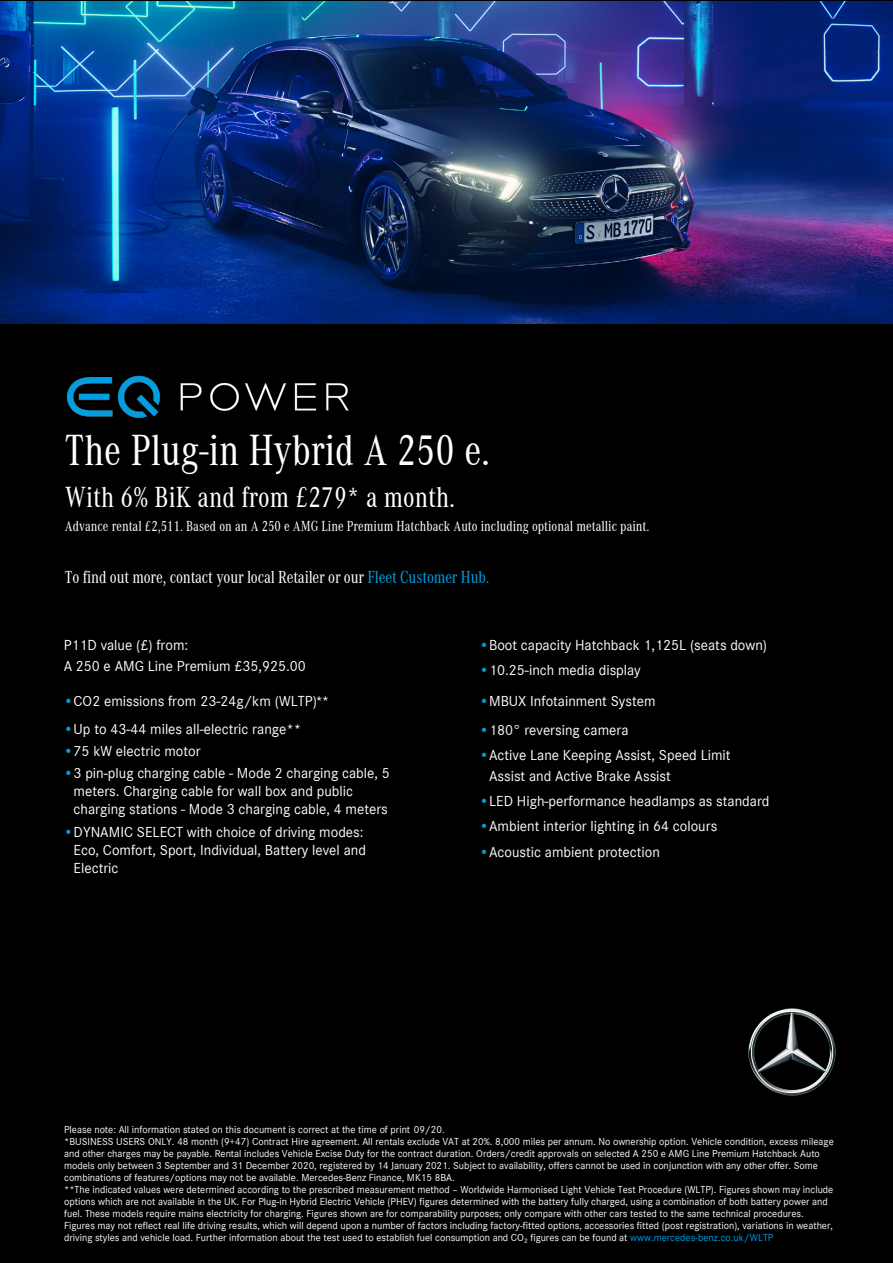
<style>
.page{position:relative;width:893px;height:1263px;background:#000}
.page>*{position:absolute;margin:0;border:0;box-sizing:border-box;transform-origin:0 0}
.t1{font:45px "Daimler CAC";color:#fff}
.t2{font:30px "Daimler CAC";color:#fff}
.t3{font:18px "Daimler CAC";letter-spacing:-.01em;color:#fff}
.t4{font:15px/21px "Daimler CS";color:#fff}
.t5{font:15px/18px "Daimler CS";color:#fff}
.t6{font:15px "Daimler CAC";color:#fff}
.t7{font:10.5px/12px "Daimler CS";color:#fff}
.s1{font-style:inherit}
.s2{color:#009ee3}
.s3{color:#009fe3}
</style>
<div class="page">
<img style="left:67px;top:375px;width:282px;height:43px">
<img style="left:0;top:1px;width:893px;height:323px">
<img style="left:748px;top:1008px;width:88px;height:87px">
<h1 class="t1" style="left:65px;top:419px;width:427px">The Plug-in Hybrid A 250 e.</h1>
<h2 class="t2" style="left:65px;top:477px;width:392px">With 6% BiK and from £<span class="s1">279</span>* <span class="s1">a</span> month.</h2>
<h3 class="t6" style="left:65px;top:516px;width:586px"><span class="s1">Advance rental £2,</span>51<span class="s1">1. Based on an</span> A 250 e AMG Line Premium Hatchback Auto including optional metallic paint.</h3>
<h3 class="t3" style="left:65px;top:564px;width:426px">To find out more, contact your local Retailer or our <span class="s2">Fleet Customer Hub.</span></h3>
<h3 class="t4" style="left:64px;top:633px;width:244px">P11D value (£) from:<br>A 250 e AMG Line Premium £35,925.00</h3>
<h3 class="t4" style="left:64px;top:689px;width:267px"><span class="s3">•</span>CO2 emissions from 23<span class="s1">-24</span>g/km (WLTP)**</h3>
<h3 class="t4" style="left:64px;top:717px;width:239px"><span class="s3">•</span>Up to 43-44 miles all-electric range**</h3>
<h3 class="t4" style="left:64px;top:739px;width:139px"><span class="s3">•</span>75 kW electric motor</h3>
<h3 class="t4" style="left:74px;top:763px;width:318px;line-height:18px;text-indent:-10px"><span class="s3">•</span>3 pin-plug charging cable - Mode 2 charging cable, 5 meters. Charging cable for wall box and public charging stations - Mode 3 charging cable, 4 meters</h3>
<h3 class="t5" style="left:74px;top:821px;width:294px;text-indent:-10px"><span class="s3">•</span>DYNAMIC SELECT with choice of driving modes:<br>Eco, Comfort, Sport, Individual, Battery level and<br>Electric</h3>
<h3 class="t4" style="left:479px;top:633px;width:290px"><span class="s3">•</span>Boot capacity Hatchback 1,125L (seats down)</h3>
<h3 class="t4" style="left:479px;top:659px;width:163px"><span class="s3">•</span>10.25-inch media display</h3>
<h3 class="t4" style="left:479px;top:690px;width:178px"><span class="s3">•</span>MBUX Infotainment System</h3>
<h3 class="t4" style="left:479px;top:718px;width:151px"><span class="s3">•</span>180° reversing camera</h3>
<h3 class="t4" style="left:489px;top:743px;width:243px;text-indent:-10px"><span class="s3">•</span>Active Lane Keeping Assist, Speed Limit<br>Assist and Active Brake Assist</h3>
<h3 class="t4" style="left:479px;top:790px;width:292px"><span class="s3">•</span>LED <span class="s1">High-performance</span> headlamps as standard</h3>
<h3 class="t5" style="left:479px;top:816px;width:240px"><span class="s3">•</span>Ambient interior lighting in 64 colours</h3>
<h3 class="t5" style="left:479px;top:842px;width:182px"><span class="s3">•</span>Acoustic ambient protection</h3>
<p class="t7" style="left:64px;top:1123px;width:771px">Please note: All information stated on this document is correct at the time of print 09/20.<br>*BUSINESS USERS ONLY. 48 month (9+47) Contract Hire agreement. All rentals exclude VAT at 20%. 8,000 miles per annum. No ownership option. Vehicle condition, excess mileage and other charges may be payable. Rental includes Vehicle Excise Duty for the contract duration. Orders/credit approvals on selected A 250 e AMG Line Premium Hatchback Auto models only between 3 September and 31 December 2020, registered by 14 January 2021. Subject to availability, offers cannot be used in conjunction with any other offer. Some combinations of features/options may not be available. Mercedes-Benz Finance, MK15 8BA.<br>**The indicated values were determined according to the prescribed measurement method – Worldwide Harmonised Light Vehicle Test Procedure (WLTP). Figures shown may include options which are not available in the UK. For Plug-in Hybrid Electric Vehicle (PHEV) figures determined with the battery fully charged, using a combination of both battery power and fuel. These models require mains electricity for charging. Figures shown are for comparability purposes; only compare with other cars tested to the same technical procedures.<br>Figures may not reflect real life driving results, which will depend upon a number of factors including factory-fitted options, accessories fitted (post registration), variations in weather, driving styles and vehicle load. Further information about the test used to establish fuel consumption and CO₂ figures can be found at <span class="s2">www.mercedes-benz.co.uk/WLTP</span></p>
</div>
